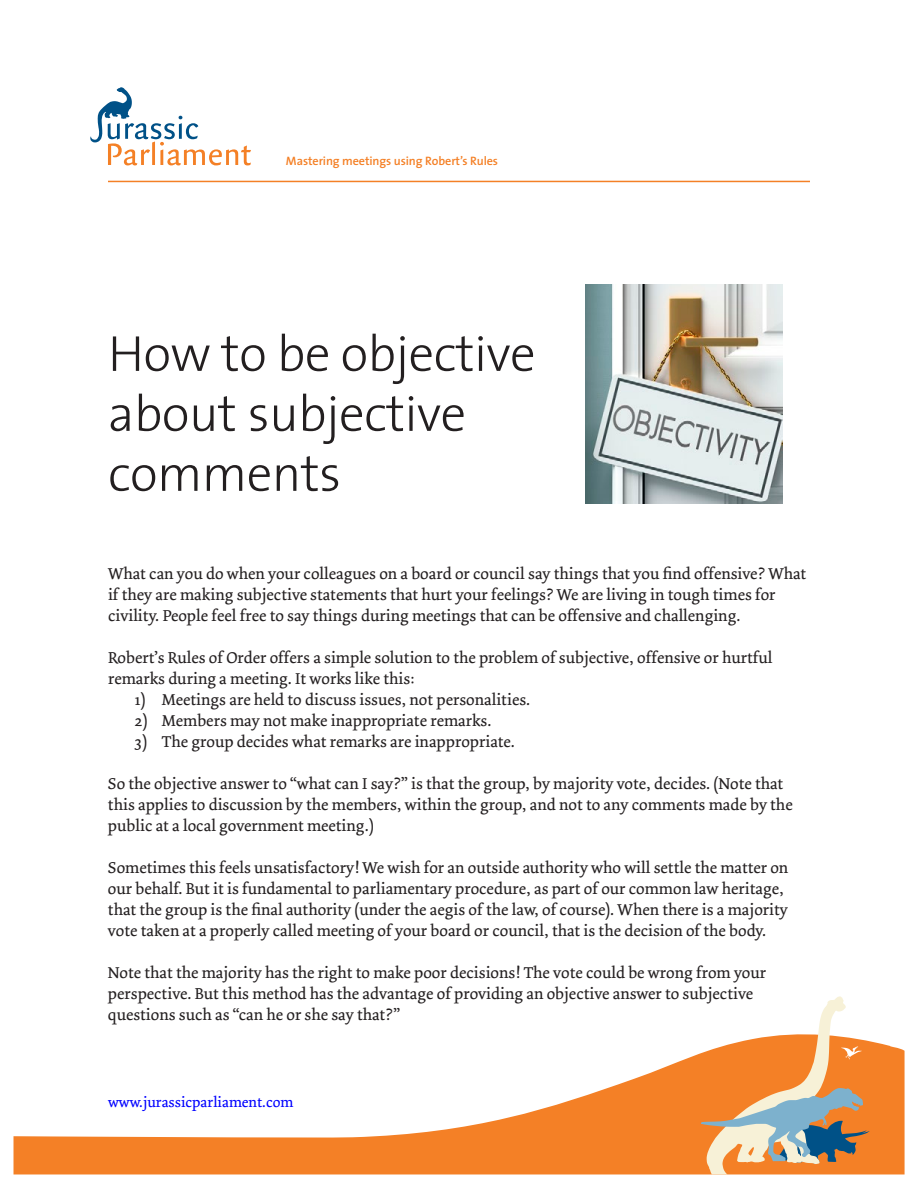
<style>
.page{position:relative;width:918px;height:1188px;background:#fff}
.page>*{position:absolute;margin:0;border:0;box-sizing:border-box;transform-origin:0 0}
.t1{font:300 51px/60px "The Sans";letter-spacing:-.01em;color:#231f20}
.t2{font:16.5px/21px "Dolly";color:#231f20}
.t3{font:15px "Dolly";color:#00f}
.t4{font:600 12.15px "The Sans";letter-spacing:-.01em;color:#f48026}
</style>
<div class="page">
<hr style="left:108px;top:181px;width:702px;height:1px;background:#f48026">
<svg style="left:14px;top:1041px;width:891px;height:133px"></svg>
<svg style="left:701px;top:996px;width:169px;height:179px"></svg>
<svg style="left:90px;top:87px;width:161px;height:78px"></svg>
<img style="left:585px;top:285px;width:198px;height:218px">
<p class="t4" style="left:286px;top:151px;width:214px">Mastering meetings using Robert’s Rules</p>
<h1 class="t1" style="left:108px;top:322px;width:429px">How to be objective about subjective comments</h1>
<p class="t2" style="left:108px;top:563px;width:700px">What can you do when your colleagues on a board or council say things that you find offensive? What if they are making subjective statements that hurt your feelings? We are living in tough times for civility. People feel free to say things during meetings that can be offensive and challenging.</p>
<p class="t2" style="left:108px;top:647px;width:666px">Robert’s Rules of Order offers a simple solution to the problem of subjective, offensive or hurtful remarks during a meeting. It works like this:</p>
<p class="t2" style="left:135px;top:689px;width:397px">1) Meetings are held to discuss issues, not personalities.</p>
<p class="t2" style="left:135px;top:710px;width:358px">2) Members may not make inappropriate remarks.</p>
<p class="t2" style="left:135px;top:731px;width:382px">3) The group decides what remarks are inappropriate.</p>
<p class="t2" style="left:108px;top:773px;width:686px">So the objective answer to “what can I say?” is that the group, by majority vote, decides. (Note that this applies to discussion by the members, within the group, and not to any comments made by the public at a local government meeting.)</p>
<p class="t2" style="left:108px;top:857px;width:682px">Sometimes this feels unsatisfactory! We wish for an outside authority who will settle the matter on our behalf. But it is fundamental to parliamentary procedure, as part of our common law heritage, that the group is the final authority (under the aegis of the law, of course). When there is a majority vote taken at a properly called meeting of your board or council, that is the decision of the body.</p>
<p class="t2" style="left:108px;top:962px;width:660px">Note that the majority has the right to make poor decisions! The vote could be wrong from your perspective. But this method has the advantage of providing an objective answer to subjective questions such as “can he or she say that?”</p>
<p class="t3" style="left:108px;top:1093px;width:187px">www.jurassicparliament.com</p>
</div>
